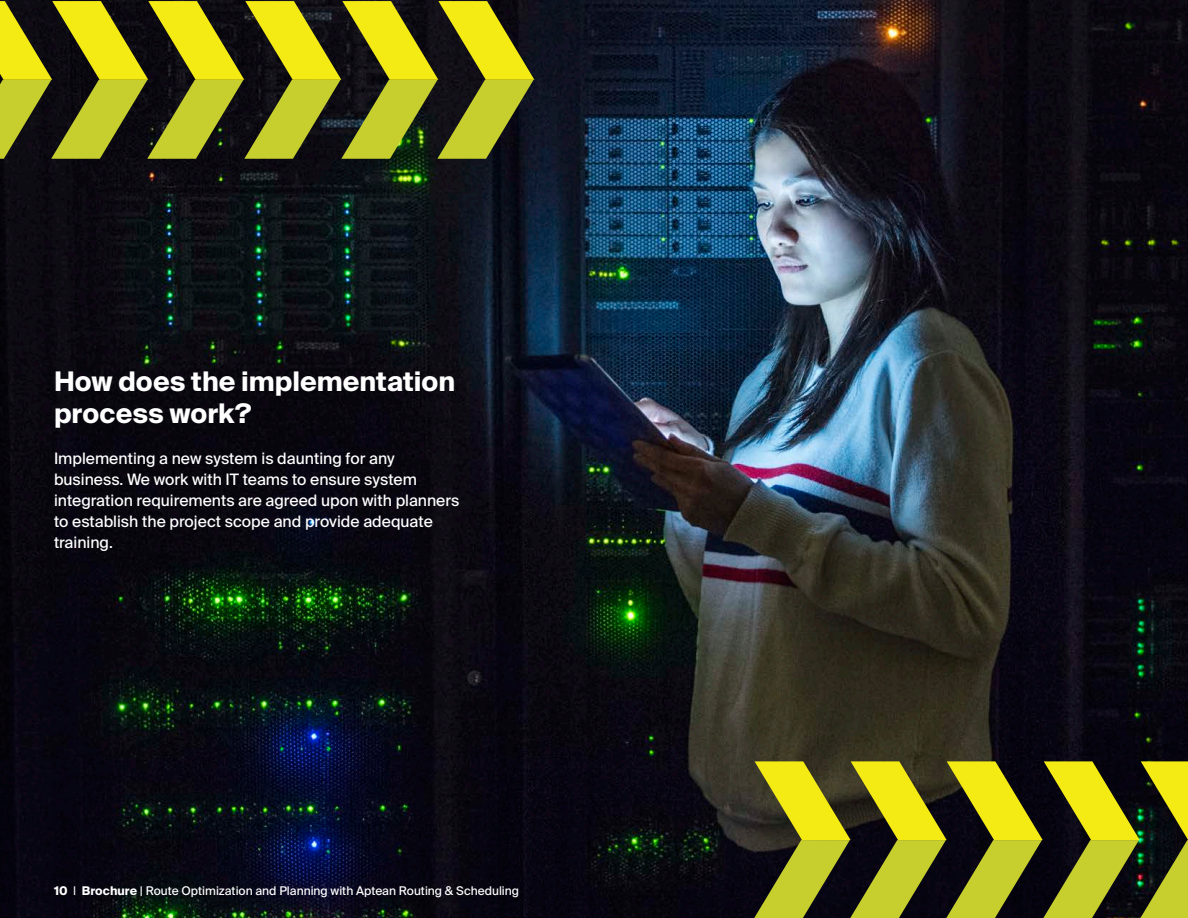
<style>
.page{position:relative;width:1188px;height:918px;background:#fff}
.page>*{position:absolute;margin:0;border:0;box-sizing:border-box;transform-origin:0 0}
.Heading_1{font:700 27px/31.5px "Suisse Intl";color:#fff}
.Body_Text{font:15.75px/21px "Suisse Intl";color:#fff}
.t1{font:12px "Suisse Intl";color:#fff}
.s1{font-weight:700}
</style>
<div class="page">
<img style="left:0;top:0;width:1188px;height:918px">
<svg style="left:0;top:1px;width:534px;height:158px;background:#78781a"></svg>
<svg style="left:754px;top:761px;width:434px;height:157px;background:#77761a"></svg>
<p class="Heading_1" style="left:54px;top:366px;width:403px">How does the implementation process work?</p>
<p class="Body_Text" style="left:54px;top:448px;width:407px">Implementing a new system is daunting for any business. We work with IT teams to ensure system integration requirements are agreed upon with planners to establish the project scope and provide adequate training.</p>
<p class="t1" style="left:54px;top:883px;width:467px"><span class="s1">10</span> | <span class="s1">Brochure</span> | Route Optimization and Planning with Aptean Routing &amp; Scheduling</p>
<p class="t1" style="left:146px;top:883px;width:114px">Enter Collateral Title</p>
</div>
